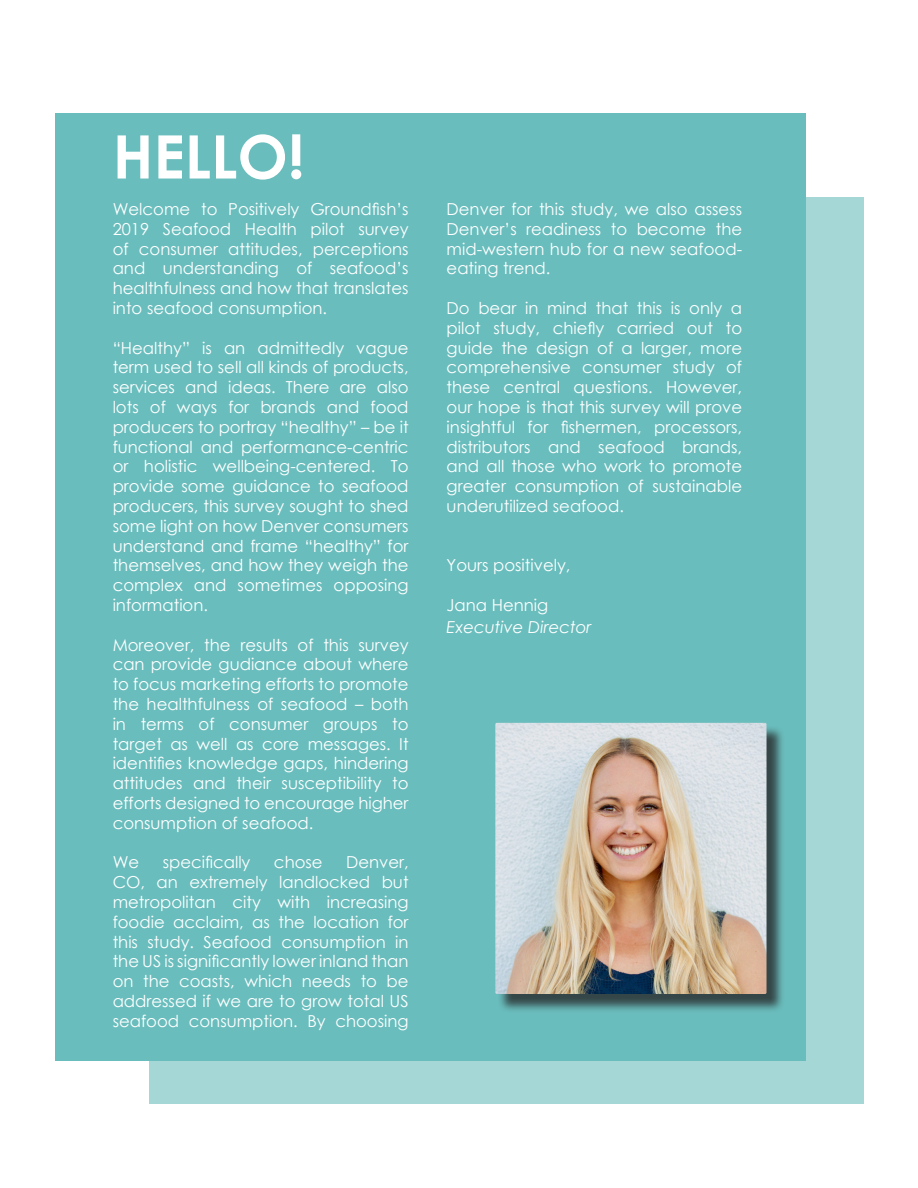
<style>
.page{position:relative;width:918px;height:1188px;background:#fff}
.page>*{position:absolute;margin:0;border:0;box-sizing:border-box;transform-origin:0 0}
.t1{font:700 60px "Century Gothic";color:#fff}
.t2{font:16.5px/19.8px "Century Gothic";color:#fff;text-align:justify}
.t3{font:italic 16.5px "Century Gothic";color:#fff}
</style>
<div class="page">
<div style="left:149px;top:197px;width:715px;height:907px;background:#a5d7d7"></div>
<div style="left:55px;top:113px;width:751px;height:948px;background:#6abdbd"></div>
<div style="left:498px;top:725px;width:287px;height:288px;background:#231f20;opacity:.75"></div>
<img style="left:495px;top:723px;width:272px;height:271px">
<p class="t1" style="left:113px;top:111px;width:193px">HELLO!</p>
<p class="t2" style="left:113px;top:199px;width:297px">Welcome to Positively Groundfish’s 2019 Seafood Health pilot survey of consumer attitudes, perceptions and understanding of seafood’s healthfulness and how that translates into seafood consumption.</p>
<p class="t2" style="left:113px;top:337px;width:297px">“Healthy” is an admittedly vague term used to sell all kinds of products, services and ideas. There are also lots of ways for brands and food producers to portray “healthy” – be it functional and performance-centric or holistic wellbeing-centered. To provide some guidance to seafood producers, this survey sought to shed some light on how Denver consumers understand and frame “healthy” for themselves, and how they weigh the complex and sometimes opposing information.</p>
<p class="t2" style="left:113px;top:634px;width:297px">Moreover, the results of this survey can provide gudiance about where to focus marketing efforts to promote the healthfulness of seafood – both in terms of consumer groups to target as well as core messages. It identifies knowledge gaps, hindering attitudes and their susceptibility to efforts designed to encourage higher consumption of seafood.</p>
<p class="t2" style="left:113px;top:852px;width:28px">We</p>
<p class="t2" style="left:163px;top:852px;width:89px">specifically</p>
<p class="t2" style="left:274px;top:852px;width:50px">chose</p>
<p class="t2" style="left:113px;top:852px;width:297px;text-indent:233px">Denver, CO, an extremely landlocked but metropolitan city with increasing foodie acclaim, as the location for this study. Seafood consumption in the US is significantly lower inland than on the coasts, which needs to be addressed if we are to grow total US seafood consumption. By choosing</p>
<p class="t2" style="left:447px;top:199px;width:297px">Denver for this study, we also assess Denver’s readiness to become the mid-western hub for a new seafood&shy;eating trend.</p>
<p class="t2" style="left:447px;top:298px;width:297px">Do bear in mind that this is only a pilot study, chiefly carried out to guide the design of a larger, more comprehensive consumer study of these central questions. However, our hope is that this survey will prove insightful for fishermen, processors, distributors and seafood brands, and all those who work to promote greater consumption of sustainable underutilized seafood.</p>
<p class="t2" style="left:447px;top:555px;width:125px">Yours positively,</p>
<p class="t2" style="left:447px;top:595px;width:103px">Jana Hennig</p>
<p class="t3" style="left:447px;top:615px;width:146px">Executive Director</p>
</div>
